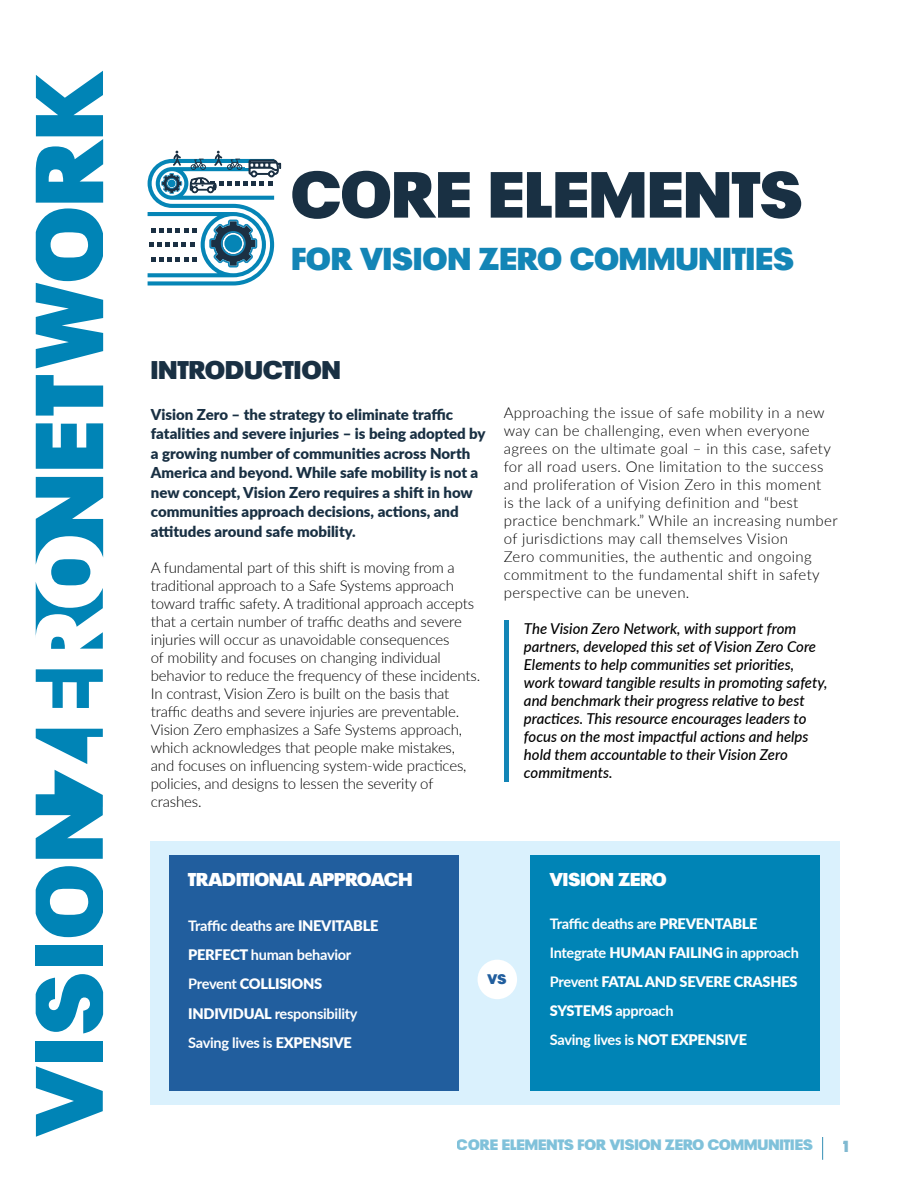
<style>
.page{position:relative;width:918px;height:1188px;background:#fff}
.page>*{position:absolute;margin:0;border:0;box-sizing:border-box;transform-origin:0 0}
.t1{font:900 69.45px "Plak W01";color:#1b3043}
.t2{font:900 64.5px "Plak W01";letter-spacing:.01em;color:#193043}
.t3{font:900 55.5px "Plak W01";color:#0585b6}
.t4{font:900 31.5px "Plak W01";letter-spacing:.01em;color:#1385b6}
.t5{font:900 25.5px "Plak W01";color:#193043}
.t6{font:900 18.6px "Plak W01";color:#fff}
.t7{font:900 15.9px "Plak W01";color:#0073a2}
.t8{font:300 15px/18px "Lato";letter-spacing:-.01em;color:#000}
.t9{font:300 15px/18px "Lato";letter-spacing:.025em;color:#000}
.t10{font:italic 500 15px/18px "Lato";color:#000}
.t11{font:900 15px/19.5px "Lato";color:#193043}
.t12{font:900 15px "Plak W01";color:#0084b5}
.t13{font:700 14.55px/29.1px "Lato";letter-spacing:-.02em;color:#fff}
.t14{font:900 13.8px "Plak W01";color:#215e9e}
.s1{font-weight:900}
</style>
<div class="page">
<svg style="left:822px;top:1137px;width:1px;height:23px"></svg>
<hr style="left:505px;top:621px;width:4px;height:161px;background:#1385b6">
<div style="left:151px;top:841px;width:689px;height:263px;background:#daf1fd"></div>
<div style="left:169px;top:855px;width:290px;height:236px;background:#215e9e"></div>
<div style="left:530px;top:855px;width:290px;height:236px;background:#0084b6"></div>
<div style="left:478px;top:960px;width:39px;height:39px;background:#fff;border-radius:50%"></div>
<svg style="left:148px;top:151px;width:133px;height:135px"></svg>
<svg style="left:36px;top:669px;width:67px;height:39px"></svg>
<svg style="left:36px;top:729px;width:67px;height:35px"></svg>
<svg style="left:36px;top:1066px;width:67px;height:71px"></svg>
<div style="left:36px;top:1041px;width:67px;height:21px;background:#0084b6"></div>
<div style="left:36px;top:945px;width:67px;height:21px;background:#0084b6"></div>
<svg style="left:36px;top:770px;width:67px;height:89px"></svg>
<svg style="left:36px;top:866px;width:67px;height:71px"></svg>
<svg style="left:36px;top:974px;width:67px;height:60px"></svg>
<svg style="left:36px;top:477px;width:67px;height:172px"></svg>
<svg style="left:36px;top:423px;width:67px;height:46px;background:#2796c1"></svg>
<svg style="left:36px;top:375px;width:67px;height:41px"></svg>
<svg style="left:36px;top:71px;width:67px;height:297px"></svg>
<h1 class="t1" style="left:289px;top:140px;width:439px">VISION ZERO</h1>
<h3 class="t3" style="left:295px;top:221px;width:434px">CORE ELEMENTS</h3>
<h2 class="t2" style="left:291px;top:156px;width:512px">CORE ELEMENTS</h2>
<h3 class="t4" style="left:291px;top:240px;width:504px">FOR VISION ZERO COMMUNITIES</h3>
<h3 class="t5" style="left:151px;top:354px;width:26px">INTRO</h3>
<h3 class="t5" style="left:225px;top:354px;width:36px">DUCTION</h3>
<p class="t11" style="left:151px;top:404px;width:337px">Vision Zero – the strategy to eliminate traffic fatalities and severe injuries – is being adopted by a growing number of communities across North America and beyond. While safe mobility is not a new concept, Vision Zero requires a shift in how communities approach decisions, actions, and attitudes around safe mobility.</p>
<p class="t8" style="left:151px;top:558px;width:331px">A fundamental part of this shift is moving from a traditional approach to a Safe Systems approach toward traffic safety. A traditional approach accepts that a certain number of traffic deaths and severe injuries will occur as unavoidable consequences<br>of mobility and focuses on changing individual behavior to reduce the frequency of these incidents.<br>In contrast, Vision Zero is built on the basis that traffic deaths and severe injuries are preventable.<br>Vision Zero emphasizes a Safe Systems approach, which acknowledges that people make mistakes, and focuses on influencing system-wide practices, policies, and designs to lessen the severity of crashes.</p>
<p class="t9" style="left:504px;top:403px;width:336px">Approaching the issue of safe mobility in a new way can be challenging, even when everyone agrees on the ultimate goal – in this case, safety for all road users. One limitation to the success and proliferation of Vision Zero in this moment<br>is the lack of a unifying definition and “best practice benchmark.” While an increasing number of jurisdictions may call themselves Vision<br>Zero communities, the authentic and ongoing commitment to the fundamental shift in safety perspective can be uneven.</p>
<p class="t10" style="left:524px;top:619px;width:305px">The Vision Zero Network, with support from partners, developed this set of Vision Zero Core Elements to help communities set priorities, work toward tangible results in promoting safety, and benchmark their progress relative to best practices. This resource encourages leaders to focus on the most impactful actions and helps hold them accountable to their Vision Zero commitments.</p>
<p class="t6" style="left:188px;top:868px;width:58px">TRADITION</p>
<p class="t6" style="left:283px;top:868px;width:131px">AL APPROACH</p>
<p class="t13" style="left:188px;top:911px;width:192px">Traffic deaths are <span class="s1">in evitable<br>Perfect</span> human behavior<br>Prevent <span class="s1">collisions<br>In dividual</span> responsibility<br>Saving lives is <span class="s1">expensive</span></p>
<p class="t14" style="left:488px;top:970px;width:20px">VS</p>
<p class="t6" style="left:550px;top:868px;width:24px">VISION</p>
<p class="t6" style="left:618px;top:868px;width:25px">ZERO</p>
<p class="t13" style="left:550px;top:908px;width:251px">Traffic deaths are <span class="s1">preventable<br></span>Integrate <span class="s1">human failing</span> in approach<br>Prevent <span class="s1">fatal an d severe crashes<br>Systems</span> approach<br>Saving lives is <span class="s1">NOT EXPENSIVE</span></p>
<p class="t12" style="left:457px;top:1135px;width:357px">CORE ELEMENTS FOR VISION ZERO COMMUNITIES</p>
<p class="t7" style="left:843px;top:1137px;width:7px">1</p>
</div>
